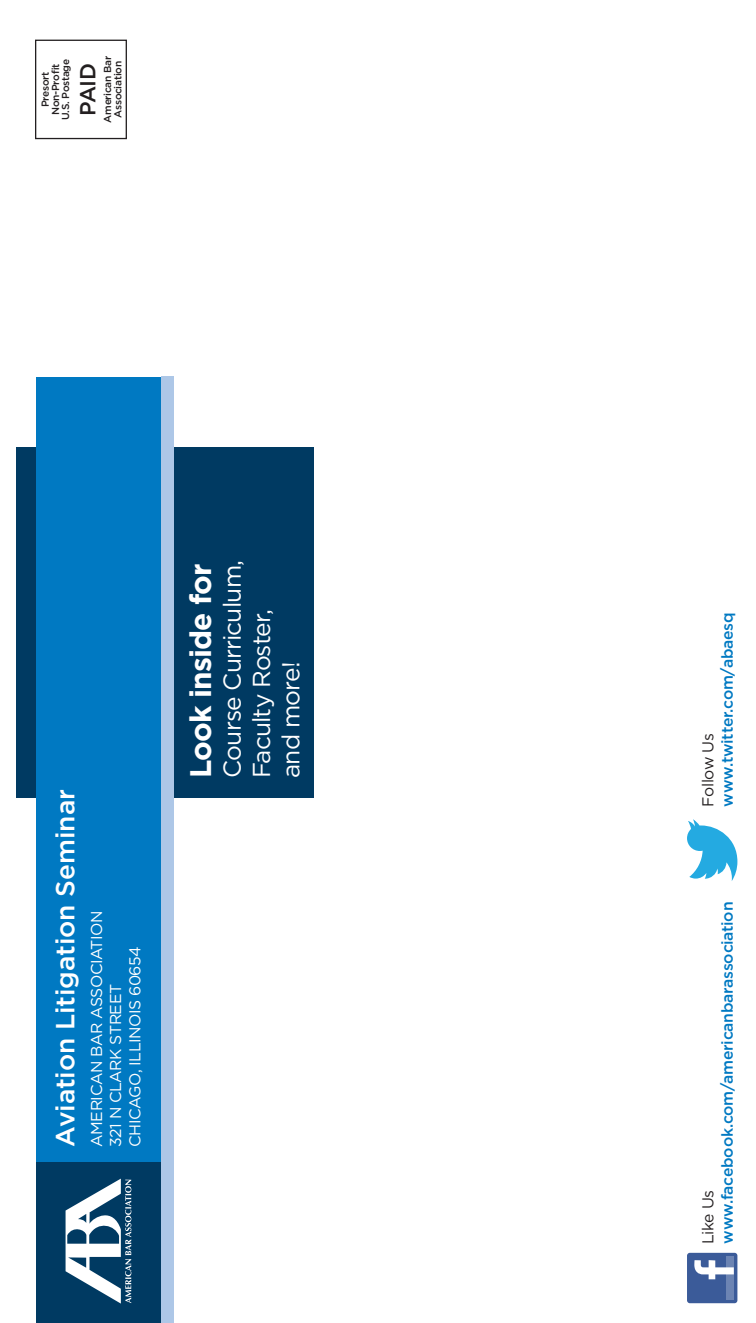
<style>
.page{position:relative;width:756px;height:1323px;background:#fff}
.page>*{position:absolute;margin:0;border:0;box-sizing:border-box;transform-origin:0 0}
.t1{font:700 29.75px "Gotham";letter-spacing:-.03em;color:#fff}
.t2{font:500 26.25px "Gotham";letter-spacing:-.005em;color:#fff}
.t3{font:24.5px/29.4px "Gotham";letter-spacing:-.035em;color:#fff}
.t4{font:500 21.7px "Gotham";color:#231f20}
.t5{font:500 15.75px "Gotham";letter-spacing:-.015em;color:#0079c2}
.t6{font:15.75px "Gotham";letter-spacing:-.03em;color:#fff}
.t7{font:15.75px "Gotham";letter-spacing:-.025em;color:#231f20}
.t8{font:500 10.15px "Gotham";letter-spacing:-.03em;color:#231f20}
</style>
<div class="page">
<div style="left:16px;top:447px;width:297px;height:351px;background:#003a62"></div>
<div style="left:37px;top:1156px;width:124px;height:167px;background:#003a62"></div>
<svg style="left:66px;top:1179px;width:65px;height:125px"></svg>
<div style="left:35px;top:40px;width:92px;height:99px;border:1px solid #231f20"></div>
<div style="left:161px;top:377px;width:13px;height:946px;background:#adc7e7"></div>
<div style="left:37px;top:377px;width:124px;height:785px;background:#0079c2"></div>
<div style="left:687px;top:1253px;width:50px;height:50px;background:#3b5b99;border-radius:3px"></div>
<div style="left:727px;top:1256px;width:7px;height:44px;background:#6c84b3"></div>
<svg style="left:694px;top:1260px;width:40px;height:19px"></svg>
<svg style="left:687px;top:819px;width:50px;height:62px"></svg>
<p class="t8" style="left:40px;top:107px;width:37px;rotate:-90deg">Presort</p>
<p class="t8" style="left:50px;top:115px;width:53px;rotate:-90deg">Non-Profit</p>
<p class="t8" style="left:60px;top:120px;width:62px;rotate:-90deg">U.S. Postage</p>
<p class="t4" style="left:76px;top:116px;width:54px;rotate:-90deg">PAID</p>
<p class="t8" style="left:102px;top:123px;width:68px;rotate:-90deg">American Bar</p>
<p class="t8" style="left:112px;top:118px;width:58px;rotate:-90deg">Association</p>
<p class="t2" style="left:50px;top:1147px;width:359px;rotate:-90deg">Aviation Litigation Seminar</p>
<p class="t6" style="left:88px;top:1147px;width:238px;rotate:-90deg">AMERICAN BAR ASSOCIATION</p>
<p class="t6" style="left:126px;top:1147px;width:202px;rotate:-90deg">CHICAGO, ILLINOIS 60654</p>
<p class="t6" style="left:107px;top:1147px;width:164px;rotate:-90deg">321 N CLARK STREET</p>
<p class="t1" style="left:184px;top:778px;width:216px;rotate:-90deg">Look inside for</p>
<p class="t3" style="left:217px;top:778px;width:220px;rotate:-90deg">Course Curriculum,<br>Faculty Roster, and more!</p>
<p class="t5" style="left:718px;top:807px;width:196px;rotate:-90deg">www.twitter.com/abaesq</p>
<p class="t7" style="left:699px;top:807px;width:75px;rotate:-90deg">Follow Us</p>
<p class="t5" style="left:718px;top:1244px;width:344px;rotate:-90deg">www.facebook.com/americanbarassociation</p>
<p class="t7" style="left:699px;top:1244px;width:56px;rotate:-90deg">Like Us</p>
</div>
